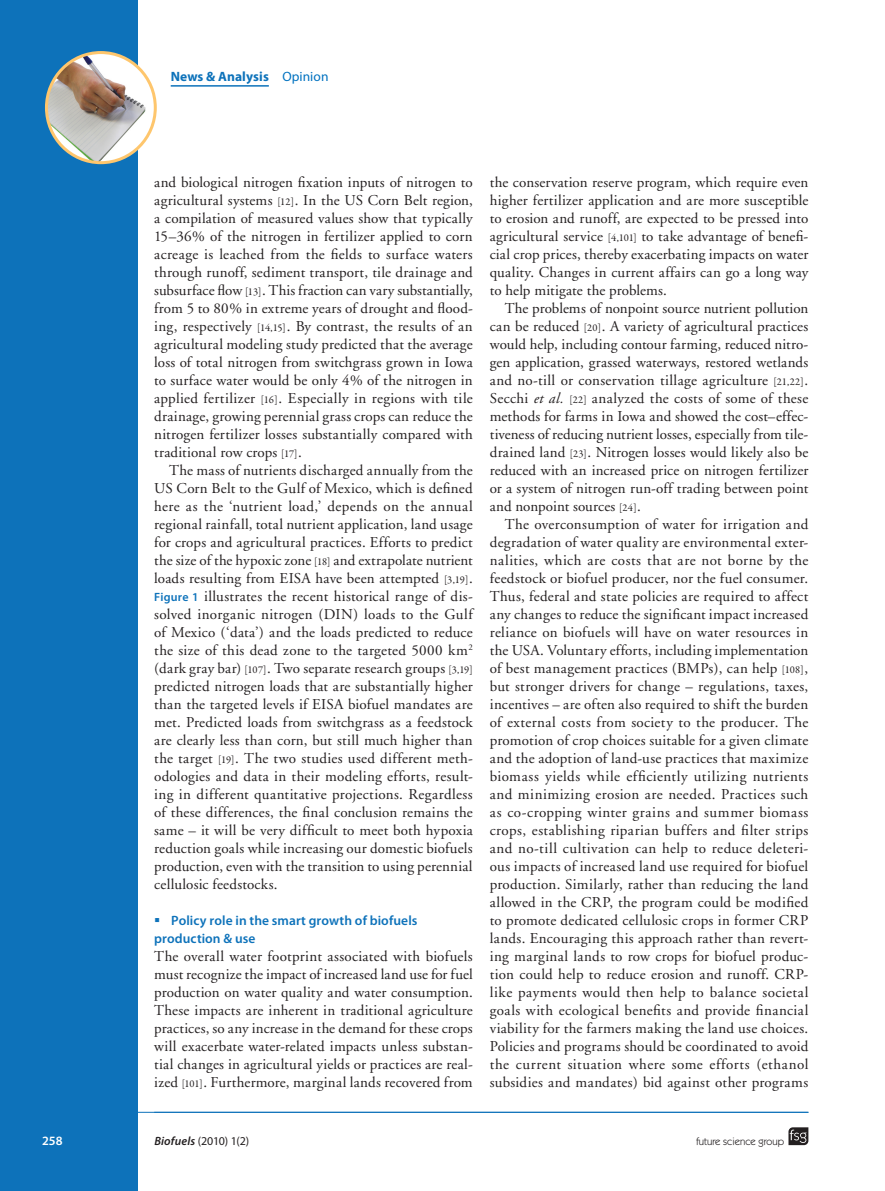
<style>
.page{position:relative;width:885px;height:1191px;background:#fff}
.page>*{position:absolute;margin:0;border:0;box-sizing:border-box;transform-origin:0 0}
.bodyindent{font:15px/18px "Adobe Garamond";letter-spacing:.015em;color:#231f20;text-align:justify}
.bodyfirst{font:15px/18px "Adobe Garamond";letter-spacing:.01em;color:#231f20;text-align:justify}
.crosshead2{font:600 13.5px/18px "Myriad Pro";letter-spacing:.005em;color:#0d72ba}
.t1{font:700 13.5px "Myriad Pro";letter-spacing:.005em;color:#0d72ba}
.t2{font:600 12.75px "Myriad Pro";color:#fff}
.t3{font:12px "Myriad Pro";color:#231f20}
.t4{font:10.5px "Itc Kabel";color:#231f20}
.s1{font-weight:400;color:#0172c0}
.s2{font-family:"Garamond Premr Pro";font-size:10.5px}
.s3{font-family:"Myriad Pro";font-weight:600;font-size:12px;color:#0d72ba}
.s4{font-style:italic}
.s5{font-weight:600;font-style:italic}
</style>
<div class="page">
<hr style="left:43px;top:1112px;width:765px;height:1px;background:#0d72ba">
<hr style="left:171px;top:85px;width:98px;height:2px;background:#0d72ba">
<svg style="left:788px;top:1127px;width:20px;height:18px"></svg>
<div style="left:0;top:0;width:137px;height:1191px;background:#0d72ba"></div>
<img style="left:46px;top:53px;width:109px;height:110px">
<div style="left:45px;top:51px;width:112px;height:113px;border:3px solid #fec66d;border-radius:50%"></div>
<p class="t2" style="left:42px;top:1132px;width:22px">258</p>
<p class="t1" style="left:171px;top:68px;width:159px">News &amp; Analysis <span class="s1">Opinion</span></p>
<p class="bodyindent" style="left:154px;top:173px;width:320px">and biological nitrogen fixation inputs of nitrogen to agricultural systems <span class="s2">[12]</span>. In the US Corn Belt region, a compilation of measured values show that typically 15–36% of the nitrogen in fertilizer applied to corn acreage is leached from the fields to surface waters through runoff, sediment transport, tile drainage and subsurface flow <span class="s2">[13]</span>. This fraction can vary substantially, from 5 to 80% in extreme years of drought and flood&shy;ing, respectively <span class="s2">[14,15]</span>. By contrast, the results of an agricultural modeling study predicted that the average loss of total nitrogen from switchgrass grown in Iowa to surface water would be only 4% of the nitrogen in applied fertilizer <span class="s2">[16]</span>. Especially in regions with tile drainage, growing perennial grass crops can reduce the nitrogen fertilizer losses substantially compared with traditional row crops <span class="s2">[17]</span>.</p>
<p class="bodyindent" style="left:154px;top:461px;width:320px;text-indent:15px">The mass of nutrients discharged annually from the US Corn Belt to the Gulf of Mexico, which is defined here as the ‘nutrient load,’ depends on the annual regional rainfall, total nutrient application, land usage for crops and agricultural practices. Efforts to predict the size of the hypoxic zone <span class="s2">[18]</span> and extrapolate nutrient loads resulting from EISA have been attempted <span class="s2">[3,19]</span>.<br><span class="s3">Figure 1</span> illustrates the recent historical range of dis&shy;solved inorganic nitrogen (DIN) loads to the Gulf of Mexico (‘data’) and the loads predicted to reduce the size of this dead zone to the targeted 5000 km<sup>2 </sup>(dark gray bar) <span class="s2">[107]</span>. Two separate research groups <span class="s2">[3,19] </span>predicted nitrogen loads that are substantially higher than the targeted levels if EISA biofuel mandates are met. Predicted loads from switchgrass as a feedstock are clearly less than corn, but still much higher than the target <span class="s2">[19]</span>. The two studies used different meth&shy;odologies and data in their modeling efforts, result&shy;ing in different quantitative projections. Regardless of these differences, the final conclusion remains the same – it will be very difficult to meet both hypoxia reduction goals while increasing our domestic biofuels production, even with the transition to using perennial cellulosic feedstocks.</p>
<p class="crosshead2" style="left:154px;top:911px;width:265px;text-indent:17px">Policy role in the smart growth of biofuels production &amp; use</p>
<p class="bodyfirst" style="left:154px;top:947px;width:320px">The overall water footprint associated with biofuels must recognize the impact of increased land use for fuel production on water quality and water consumption.<br>These impacts are inherent in traditional agriculture practices, so any increase in the demand for these crops will exacerbate water-related impacts unless substan&shy;tial changes in agricultural yields or practices are real&shy;ized <span class="s2">[101]</span>. Furthermore, marginal lands recovered from</p>
<p class="bodyfirst" style="left:490px;top:173px;width:320px">the conservation reserve program, which require even higher fertilizer application and are more susceptible to erosion and runoff, are expected to be pressed into agricultural service <span class="s2">[4,101]</span> to take advantage of benefi&shy;cial crop prices, thereby exacerbating impacts on water quality. Changes in current affairs can go a long way to help mitigate the problems.</p>
<p class="bodyindent" style="left:490px;top:299px;width:320px;text-indent:15px">The problems of nonpoint source nutrient pollution can be reduced <span class="s2">[20]</span>. A variety of agricultural practices would help, including contour farming, reduced nitro&shy;gen application, grassed waterways, restored wetlands and no-till or conservation tillage agriculture <span class="s2">[21,22]</span>.<br>Secchi <span class="s4">et al.</span> <span class="s2">[22]</span> analyzed the costs of some of these methods for farms in Iowa and showed the cost–effec&shy;tiveness of reducing nutrient losses, especially from tile&shy;drained land <span class="s2">[23]</span>. Nitrogen losses would likely also be reduced with an increased price on nitrogen fertilizer or a system of nitrogen run-off trading between point and nonpoint sources <span class="s2">[24]</span>.</p>
<p class="bodyindent" style="left:490px;top:515px;width:320px;text-indent:15px">The overconsumption of water for irrigation and degradation of water quality are environmental exter&shy;nalities, which are costs that are not borne by the feedstock or biofuel producer, nor the fuel consumer.<br>Thus, federal and state policies are required to affect any changes to reduce the significant impact increased reliance on biofuels will have on water resources in the USA. Voluntary efforts, including implementation of best management practices (BMPs), can help <span class="s2">[108]</span>, but stronger drivers for change – regulations, taxes, incentives – are often also required to shift the burden of external costs from society to the producer. The promotion of crop choices suitable for a given climate and the adoption of land-use practices that maximize biomass yields while efficiently utilizing nutrients and minimizing erosion are needed. Practices such as co-cropping winter grains and summer biomass crops, establishing riparian buffers and filter strips and no-till cultivation can help to reduce deleteri&shy;ous impacts of increased land use required for biofuel production. Similarly, rather than reducing the land allowed in the CRP, the program could be modified to promote dedicated cellulosic crops in former CRP lands. Encouraging this approach rather than revert&shy;ing marginal lands to row crops for biofuel produc&shy;tion could help to reduce erosion and runoff. CRP&shy;like payments would then help to balance societal goals with ecological benefits and provide financial viability for the farmers making the land use choices.<br>Policies and programs should be coordinated to avoid the current situation where some efforts (ethanol subsidies and mandates) bid against other programs</p>
<p class="t3" style="left:154px;top:1133px;width:96px"><span class="s5">Biofuels</span> (2010) 1(2)</p>
<p class="t4" style="left:696px;top:1135px;width:90px">future science group</p>
</div>
